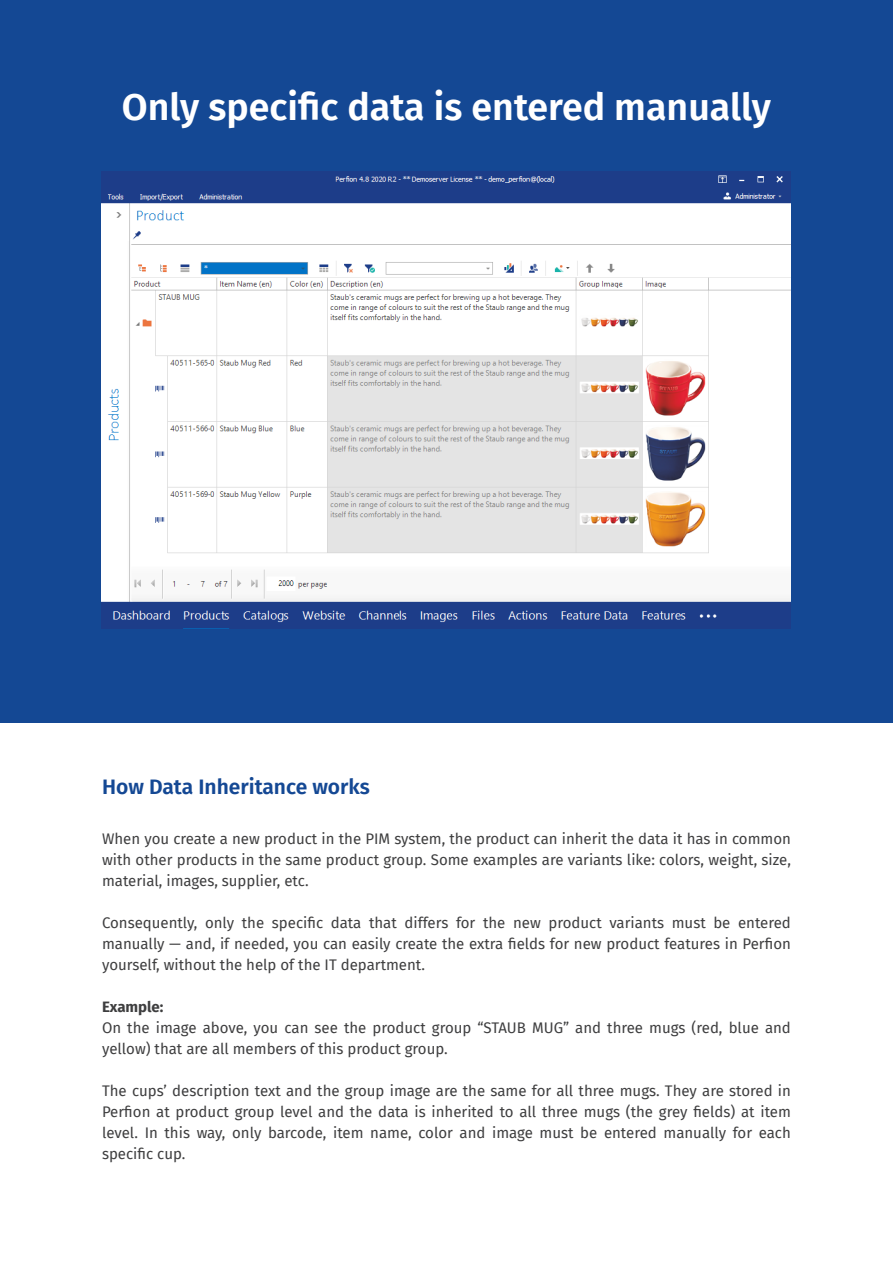
<style>
.page{position:relative;width:893px;height:1263px;background:#fff}
.page>*{position:absolute;margin:0;border:0;box-sizing:border-box;transform-origin:0 0}
.t1{font:600 37.5px "Fira Sans";color:#fff}
.t2{font:600 21px "Fira Sans";color:#144894}
.brødtekst{font:15px/21px "Fira Sans";color:#3e3e3f;text-align:justify}
.t3{font:700 15px "Fira Sans";color:#3e3e3f}
</style>
<div class="page">
<div style="left:0;top:0;width:893px;height:723px;background:#144894"></div>
<img style="left:102px;top:171px;width:688px;height:457px">
<p class="t1" style="left:122px;top:76px;width:651px">Only specific data is entered manually</p>
<p class="t2" style="left:102px;top:769px;width:269px">How Data Inheritance works</p>
<p class="brødtekst" style="left:102px;top:828px;width:690px">When you create a new product in the PIM system, the product can inherit the data it has in common with other products in the same product group. Some examples are variants like: colors, weight, size, material, images, supplier, etc.</p>
<p class="brødtekst" style="left:102px;top:912px;width:690px">Consequently, only the specific data that differs for the new product variants must be entered manually — and, if needed, you can easily create the extra fields for new product features in Perfion yourself, without the help of the IT department.</p>
<p class="t3" style="left:102px;top:994px;width:63px">Example:</p>
<p class="brødtekst" style="left:102px;top:1017px;width:690px">On the image above, you can see the product group “STAUB MUG” and three mugs (red, blue and yellow) that are all members of this product group.</p>
<p class="brødtekst" style="left:102px;top:1080px;width:690px">The cups’ description text and the group image are the same for all three mugs. They are stored in Perfion at product group level and the data is inherited to all three mugs (the grey fields) at item level. In this way, only barcode, item name, color and image must be entered manually for each specific cup.</p>
</div>
